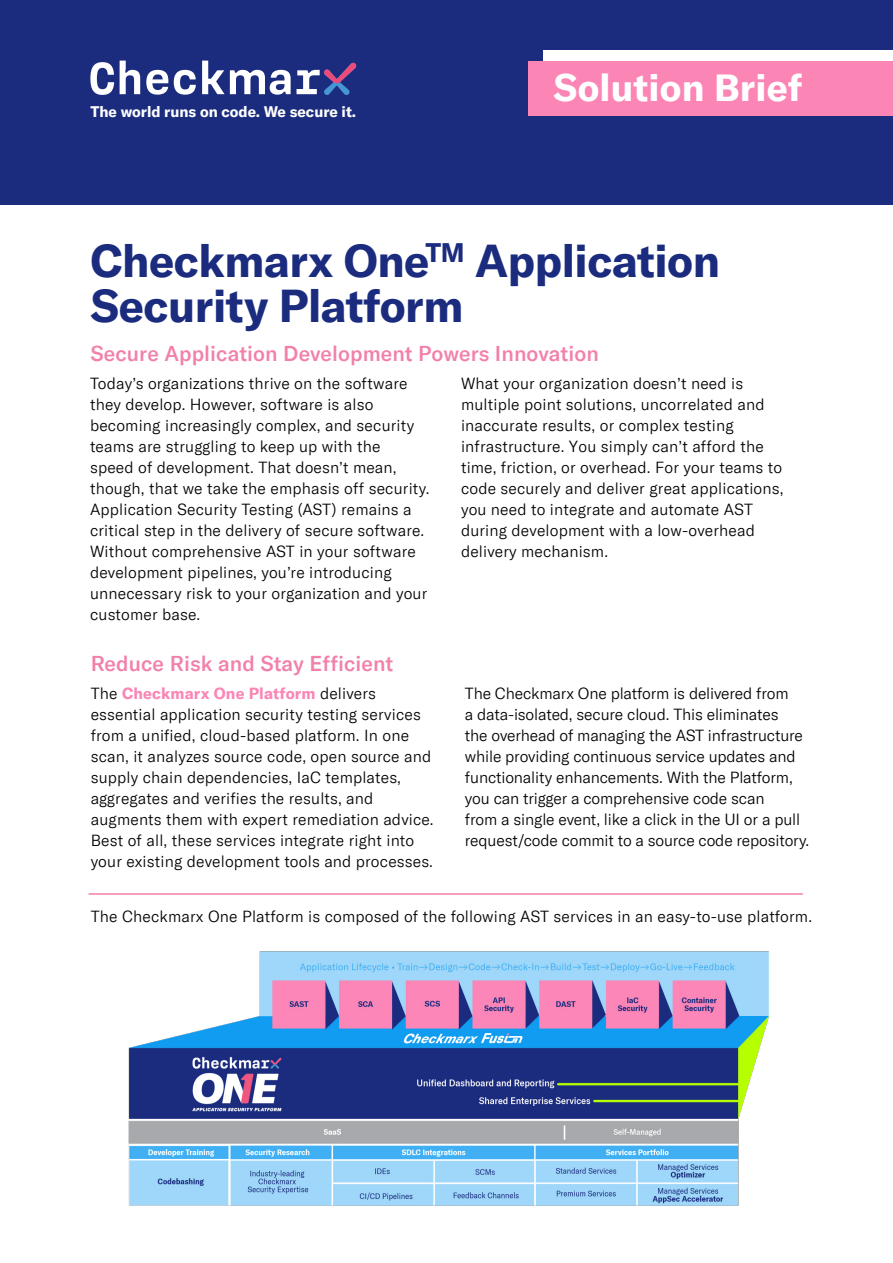
<style>
.page{position:relative;width:893px;height:1263px;background:#fff}
.page>*{position:absolute;margin:0;border:0;box-sizing:border-box;transform-origin:0 0}
.Headline_30pt{font:700 45px/45px "GT America LCG";letter-spacing:-.01em;color:#1b2c7f}
.t1{font:700 37.5px "GT America LCG";letter-spacing:.005em;color:#fff}
.Sub_head{font:500 21px "GT America LCG";letter-spacing:.005em;color:#f280ab}
.Body{font:300 15.75px/21px "GT America LCG";letter-spacing:.01em;color:#000}
.Body-2{font:300 15.75px/21px "GT America LCG";letter-spacing:-.01em;color:#000}
.t2{font:700 15px "GT America LCG";color:#fff}
.s1{font-weight:700;color:#fb86b6}
</style>
<div class="page">
<div style="left:0;top:0;width:893px;height:205px;background:#1b2c7f"></div>
<div style="left:543px;top:51px;width:350px;height:54px;background:#fff"></div>
<div style="left:529px;top:62px;width:364px;height:54px;background:#fb86b6"></div>
<svg style="left:90px;top:61px;width:266px;height:34px"></svg>
<hr style="left:89px;top:893px;width:714px;height:2px;background:#f280ab">
<img style="left:128px;top:951px;width:642px;height:255px">
<p class="t2" style="left:90px;top:102px;width:267px">The world runs on code. We secure it.</p>
<h2 class="t1" style="left:553px;top:64px;width:251px">Solution Brief</h2>
<p class="Headline_30pt" style="left:90px;top:238px;width:631px">Checkmarx One<sup>TM</sup> Application<br>Security Platform</p>
<p class="Sub_head" style="left:90px;top:341px;width:510px">Secure Application Development Powers Innovation</p>
<p class="Body" style="left:90px;top:373px;width:341px">Today’s organizations thrive on the software they develop. However, software is also becoming increasingly complex, and security teams are struggling to keep up with the<br>speed of development. That doesn’t mean, though, that we take the emphasis off security.<br>Application Security Testing (AST) remains a critical step in the delivery of secure software.<br>Without comprehensive AST in your software development pipelines, you’re introducing unnecessary risk to your organization and your customer base.</p>
<p class="Body" style="left:461px;top:373px;width:324px">What your organization doesn’t need is multiple point solutions, uncorrelated and inaccurate results, or complex testing infrastructure. You simply can’t afford the time, friction, or overhead. For your teams to code securely and deliver great applications, you need to integrate and automate AST during development with a low-overhead delivery mechanism.</p>
<p class="Sub_head" style="left:91px;top:651px;width:304px">Reduce Risk and Stay Efficient</p>
<p class="Body" style="left:91px;top:683px;width:344px">The <span class="s1">Checkmarx One Platform</span> delivers essential application security testing services from a unified, cloud-based platform. In one scan, it analyzes source code, open source and supply chain dependencies, IaC templates, aggregates and verifies the results, and augments them with expert remediation advice.<br>Best of all, these services integrate right into your existing development tools and processes.</p>
<p class="Body-2" style="left:465px;top:683px;width:346px">The Checkmarx One platform is delivered from<br>a data-isolated, secure cloud. This eliminates<br>the overhead of managing the AST infrastructure while providing continuous service updates and functionality enhancements. With the Platform, you can trigger a comprehensive code scan<br>from a single event, like a click in the UI or a pull request/code commit to a source code repository.</p>
<p class="Body" style="left:91px;top:906px;width:723px">The Checkmarx One Platform is composed of the following AST services in an easy-to-use platform.</p>
</div>
